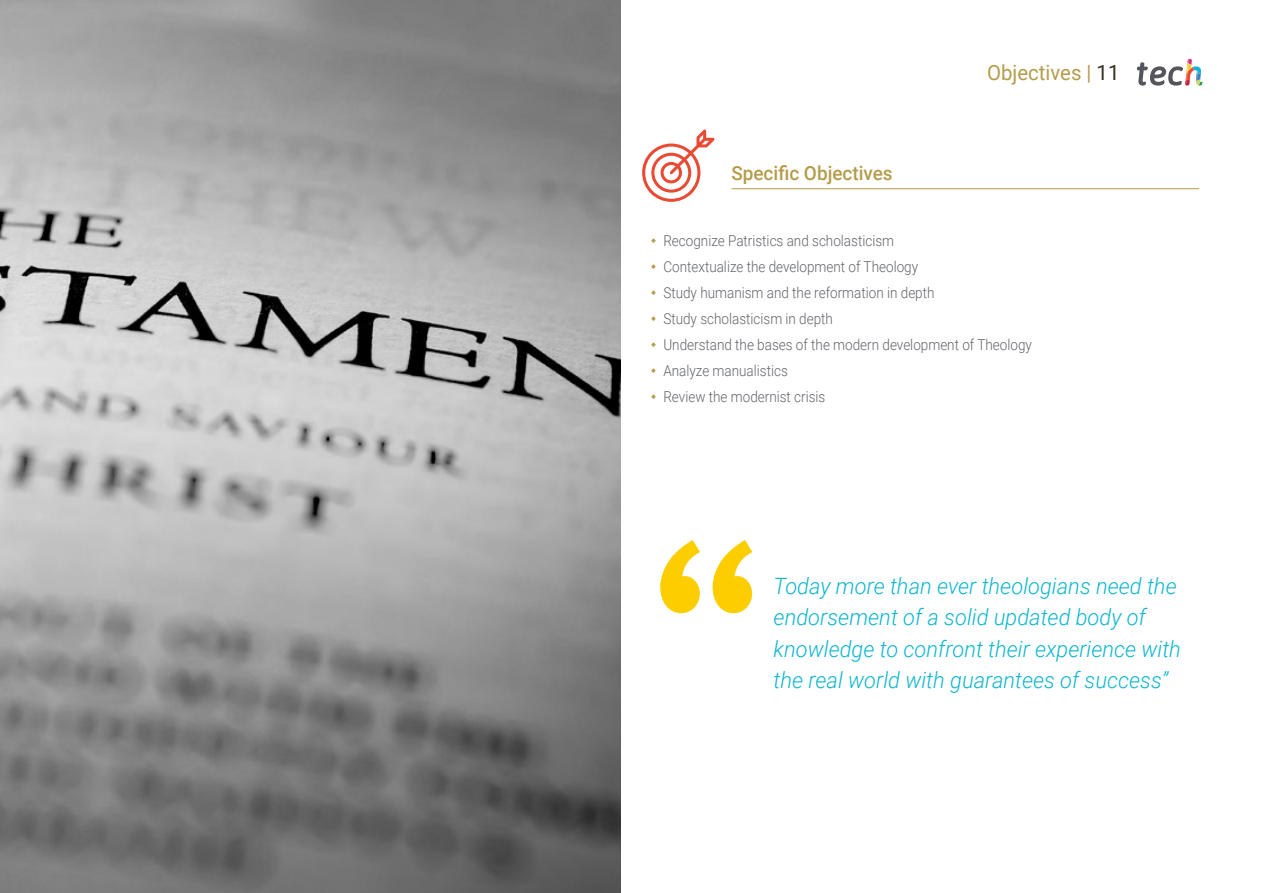
<style>
.page{position:relative;width:1263px;height:893px;background:#fff}
.page>*{position:absolute;margin:0;border:0;box-sizing:border-box;transform-origin:0 0}
.t1{font:italic 300 22.5px/31.5px "Roboto";color:#0fb6cf}
.t2{font:21px "Roboto";color:#b49c4b}
.t3{font:500 19.5px "Roboto";color:#b49c4b}
.t4{font:300 15px/26px "Roboto";color:#61646a;scale:.9 1}
.s1{color:#312e20}
</style>
<div class="page">
<hr style="left:731px;top:188px;width:468px;height:1px;background:#b49c4b">
<svg style="left:642px;top:129px;width:72px;height:73px"></svg>
<img style="left:0;top:0;width:621px;height:893px">
<svg style="left:660px;top:540px;width:92px;height:73px"></svg>
<svg style="left:1137px;top:59px;width:65px;height:27px"></svg>
<h3 class="t3" style="left:731px;top:160px;width:163px">Specific Objectives</h3>
<h2 class="t2" style="left:987px;top:57px;width:134px">Objectives | <span class="s1">11</span></h2>
<p class="t4" style="left:663px;top:227px;width:411px">Recognize Patristics and scholasticism<br>Contextualize the development of Theology<br>Study humanism and the reformation in depth<br>Study scholasticism in depth<br>Understand the bases of the modern development of Theology Analyze manualistics<br>Review the modernist crisis</p>
<h1 class="t1" style="left:774px;top:569px;width:409px">Today more than ever theologians need the endorsement of a solid updated body of knowledge to confront their experience with the real world with guarantees of success”</h1>
</div>
